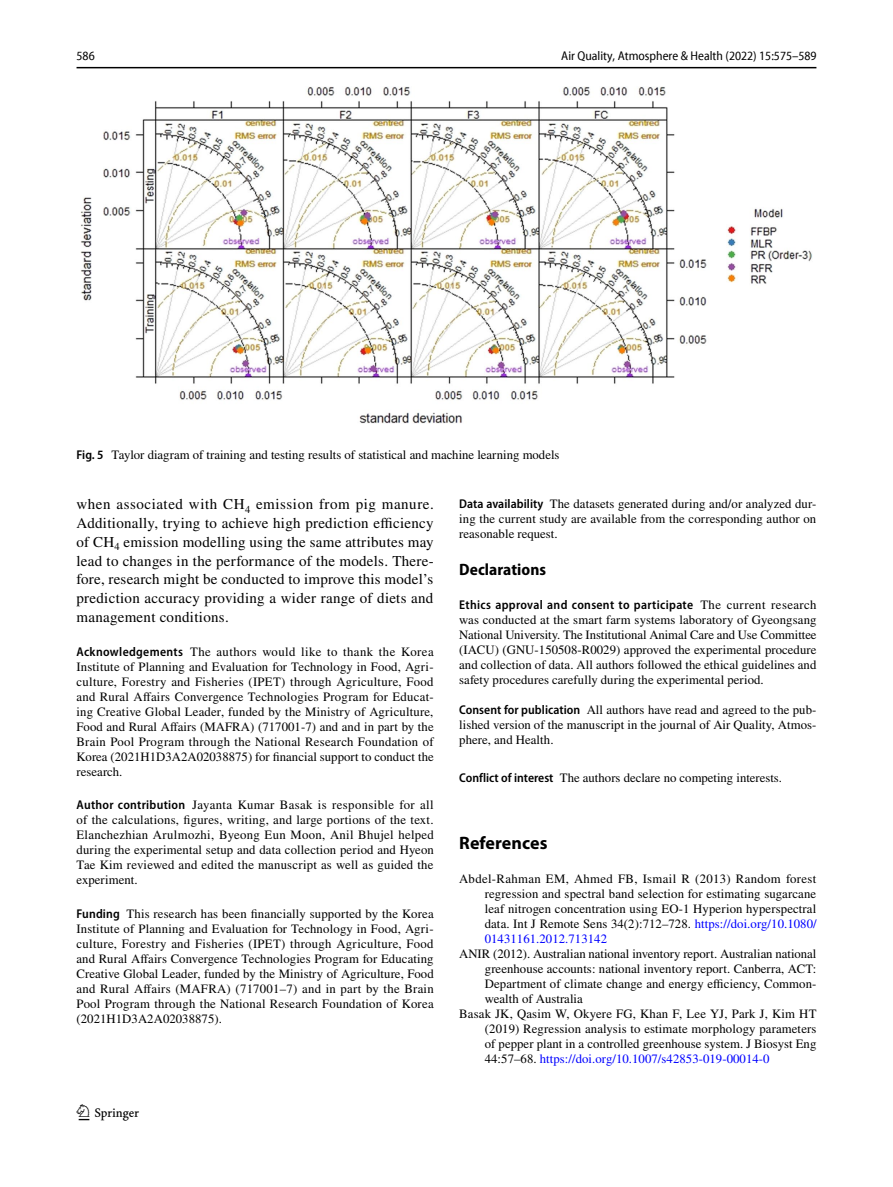
<style>
.page{position:relative;width:893px;height:1187px;background:#fff}
.page>*{position:absolute;margin:0;border:0;box-sizing:border-box;transform-origin:0 0}
.t1{font:22.5px "Springnew Regular 2";color:#000}
.t2{font:700 18px "Myriad Pro";letter-spacing:.005em;color:#000}
.t3{font:700 semi-condensed 16.5px "Myriad Pro";letter-spacing:.005em;color:#000}
.t4{font:15px/18.8px "STIX";letter-spacing:.02em;color:#000;text-align:justify}
.t5{font:12.75px/15px "STIX";letter-spacing:.005em;color:#000;text-align:justify}
.t6{font:600 semi-condensed 12.75px "Myriad Pro";letter-spacing:.025em;color:#000}
.t7{font:12.75px "STIX";letter-spacing:.005em;color:#00f}
.t8{font:semi-condensed 12.75px "Myriad Pro Unic";color:#000}
.s1{font-family:"Myriad Pro";font-weight:600;font-stretch:semi-condensed}
.s2{font-family:"STIX";font-weight:400;font-stretch:normal}
.s3{color:#00f}
.s4{color:#000}
</style>
<div class="page">
<hr style="left:77px;top:67px;width:739px;height:1px;background:#000">
<img style="left:81px;top:87px;width:731px;height:336px">
<p class="t8" style="left:77px;top:51px;width:20px">586</p>
<p class="t8" style="left:561px;top:51px;width:257px">Air Quality, Atmosphere &amp; Health (2022) 15:575–589</p>
<p class="t5" style="left:77px;top:448px;width:484px"><span class="s1">Fig. 5</span> Taylor diagram of training and testing results of statistical and machine learning models</p>
<p class="t4" style="left:77px;top:496px;width:359px">when associated with CH<sub>4</sub> emission from pig manure.<br>Additionally, trying to achieve high prediction efficiency of CH<sub>4</sub> emission modelling using the same attributes may lead to changes in the performance of the models. There&shy;fore, research might be conducted to improve this model’s prediction accuracy providing a wider range of diets and management conditions.</p>
<p class="t5" style="left:77px;top:644px;width:359px"><span class="s1">Acknowledgements</span> The authors would like to thank the Korea Institute of Planning and Evaluation for Technology in Food, Agri&shy;culture, Forestry and Fisheries (IPET) through Agriculture, Food and Rural Affairs Convergence Technologies Program for Educat&shy;ing Creative Global Leader, funded by the Ministry of Agriculture, Food and Rural Affairs (MAFRA) (717001-7) and and in part by the Brain Pool Program through the National Research Foundation of Korea (2021H1D3A2A02038875) for financial support to conduct the research.</p>
<p class="t5" style="left:77px;top:798px;width:359px"><span class="s1">Author contribution</span> Jayanta Kumar Basak is responsible for all of the calculations, figures, writing, and large portions of the text.<br>Elanchezhian Arulmozhi, Byeong Eun Moon, Anil Bhujel helped during the experimental setup and data collection period and Hyeon Tae Kim reviewed and edited the manuscript as well as guided the experiment.</p>
<p class="t5" style="left:77px;top:907px;width:359px"><span class="s1">Funding</span> This research has been financially supported by the Korea Institute of Planning and Evaluation for Technology in Food, Agri&shy;culture, Forestry and Fisheries (IPET) through Agriculture, Food and Rural Affairs Convergence Technologies Program for Educating Creative Global Leader, funded by the Ministry of Agriculture, Food and Rural Affairs (MAFRA) (717001–7) and in part by the Brain Pool Program through the National Research Foundation of Korea (2021H1D3A2A02038875).</p>
<h1 class="t1" style="left:79px;top:1104px;width:62px">1 3</h1>
<p class="t5" style="left:459px;top:497px;width:359px"><span class="s1">Data availability</span> The datasets generated during and/or analyzed dur&shy;ing the current study are available from the corresponding author on reasonable request.</p>
<p class="t3" style="left:459px;top:560px;width:88px">Declarations</p>
<p class="t6" style="left:459px;top:598px;width:359px">Ethics approval and consent to participate <span class="s2">The current research</span></p>
<p class="t5" style="left:459px;top:613px;width:359px">was conducted at the smart farm systems laboratory of Gyeongsang National University. The Institutional Animal Care and Use Committee (IACU) (GNU-150508-R0029) approved the experimental procedure and collection of data. All authors followed the ethical guidelines and safety procedures carefully during the experimental period.</p>
<p class="t5" style="left:459px;top:703px;width:359px"><span class="s1">Consent for publication</span> All authors have read and agreed to the pub&shy;lished version of the manuscript in the journal of Air Quality, Atmos&shy;phere, and Health.</p>
<p class="t5" style="left:459px;top:770px;width:324px"><span class="s1">Conflict of interest</span> The authors declare no competing interests.</p>
<h2 class="t2" style="left:459px;top:831px;width:90px">References</h2>
<p class="t5" style="left:485px;top:871px;width:333px;text-indent:-26px">Abdel-Rahman EM, Ahmed FB, Ismail R (2013) Random forest regression and spectral band selection for estimating sugarcane leaf nitrogen concentration using EO-1 Hyperion hyperspectral data. Int J Remote Sens 34(2):712–728. <span class="s3">https://doi.org/10.1080/ 01431161.2012.713142</span></p>
<p class="t5" style="left:459px;top:946px;width:359px">ANIR (2012). Australian national inventory report. Australian national</p>
<p class="t5" style="left:485px;top:961px;width:333px">greenhouse accounts: national inventory report. Canberra, ACT:</p>
<p class="t5" style="left:485px;top:976px;width:333px">Department of climate change and energy efficiency, Common-</p>
<p class="t5" style="left:485px;top:991px;width:100px">wealth of Australia</p>
<p class="t5" style="left:459px;top:1006px;width:359px">Basak JK, Qasim W, Okyere FG, Khan F, Lee YJ, Park J, Kim HT</p>
<p class="t5" style="left:485px;top:1021px;width:333px">(2019) Regression analysis to estimate morphology parameters</p>
<p class="t5" style="left:485px;top:1036px;width:333px">of pepper plant in a controlled greenhouse system. J Biosyst Eng</p>
<p class="t7" style="left:485px;top:1049px;width:286px"><span class="s4">44:57–68.</span> https://doi.org/10.1007/s42853-019-00014-0</p>
</div>
